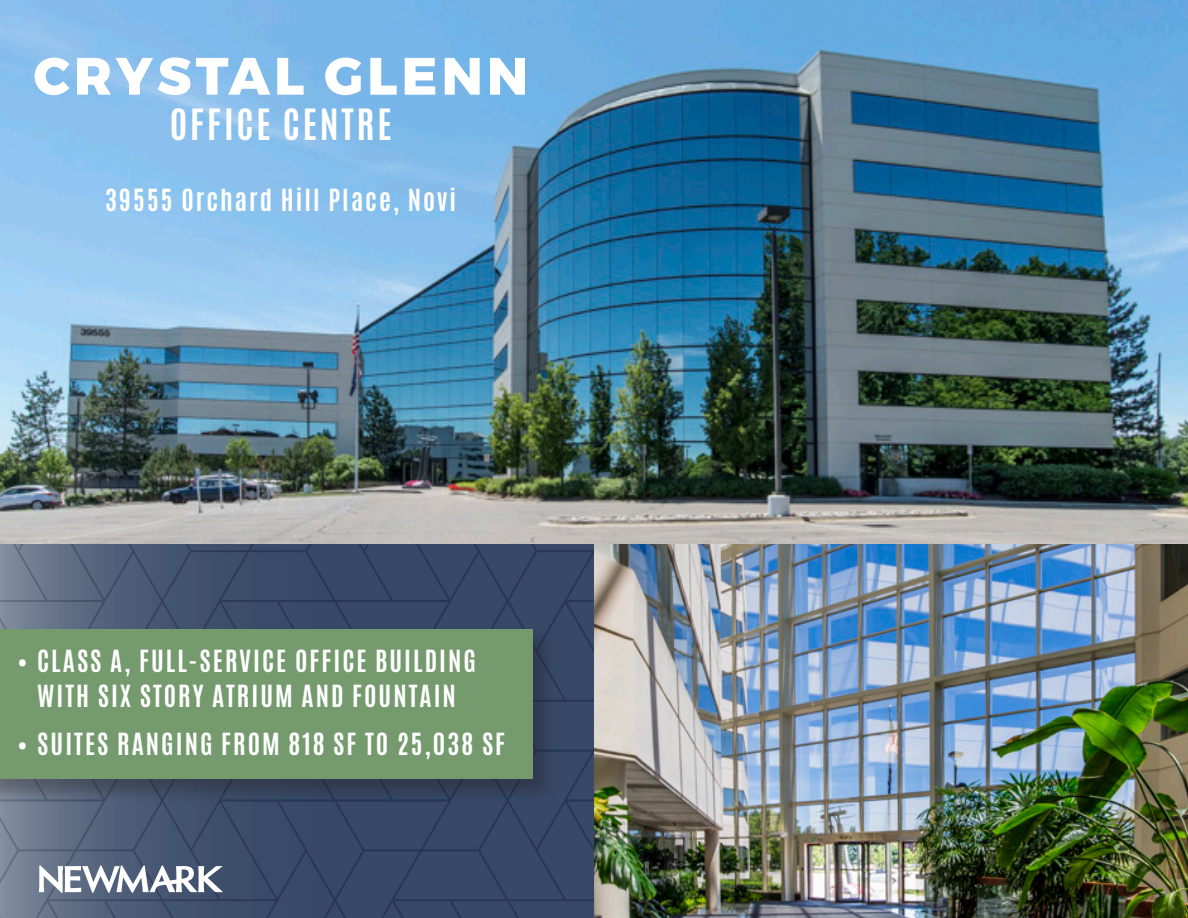
<style>
.page{position:relative;width:1188px;height:918px;background:#fff}
.page>*{position:absolute;margin:0;border:0;box-sizing:border-box;transform-origin:0 0}
.t1{font:800 52.5px "Montserrat";letter-spacing:.08em;color:#fff}
.t2{font:700 36px "Antonio";letter-spacing:.08em;color:#fff}
.t3{font:700 25.5px/34.5px "Antonio";letter-spacing:.08em;color:#fff;text-align:center}
</style>
<div class="page">
<img style="left:594px;top:543px;width:594px;height:375px">
<svg style="left:0;top:543px;width:594px;height:375px;background:#41516d"></svg>
<img style="left:0;top:0;width:1188px;height:543px">
<div style="left:0;top:625px;width:558px;height:179px;background:#231f20;opacity:.35"></div>
<div style="left:0;top:630px;width:532px;height:149px;background:#749a6e"></div>
<svg style="left:39px;top:865px;width:184px;height:28px"></svg>
<p class="t1" style="left:34px;top:43px;width:496px">CRYSTAL GLENN</p>
<p class="t2" style="left:170px;top:97px;width:223px">OFFICE CENTRE</p>
<p class="t3" style="left:105px;top:183px;width:353px">39555 Orchard Hill Place, Novi</p>
<p class="t3" style="left:17px;top:645px;width:460px">• CLASS A, FULL-SERVICE OFFICE BUILDING<br>WITH SIX STORY ATRIUM AND FOUNTAIN</p>
<p class="t3" style="left:17px;top:727px;width:490px">• SUITES RANGING FROM 818 SF TO 25,038 SF</p>
</div>
